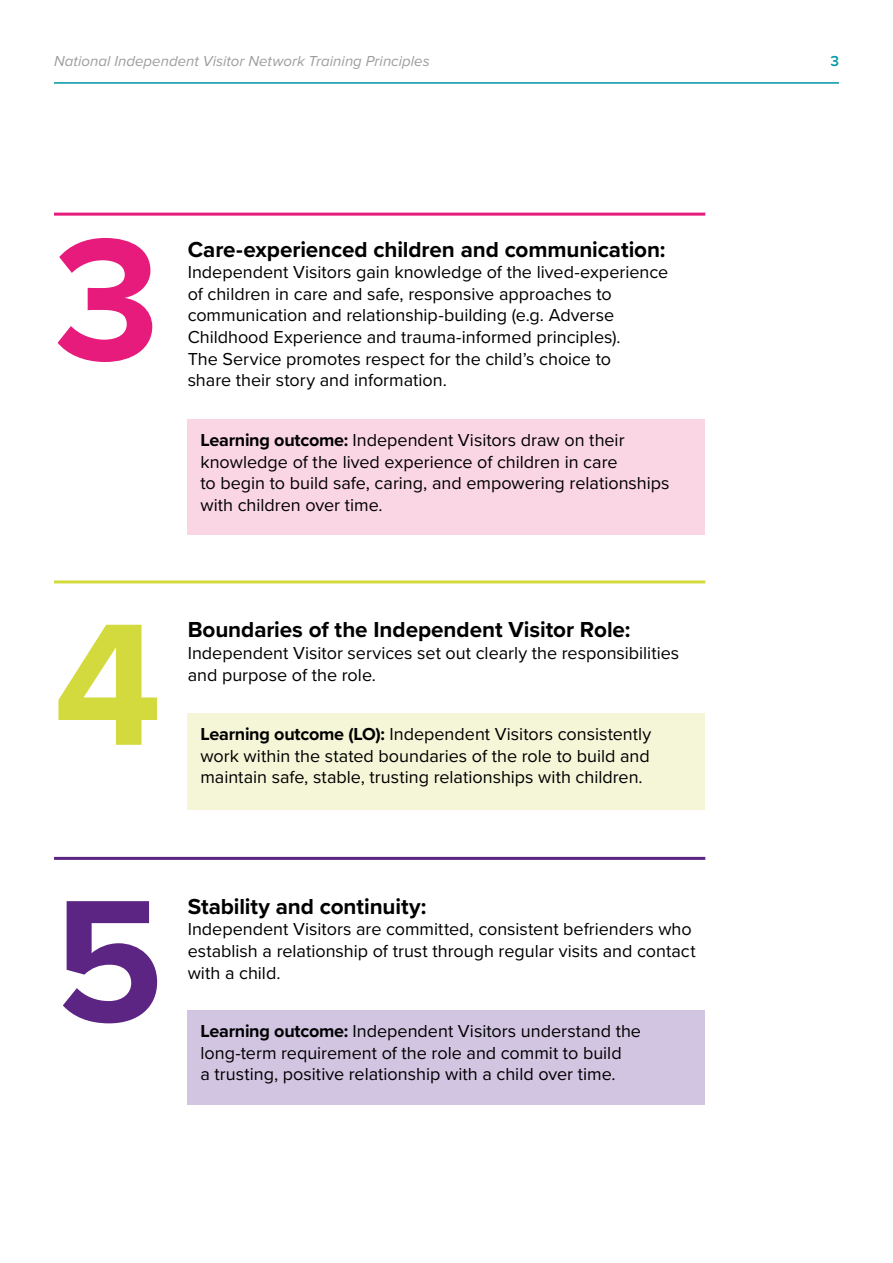
<style>
.page{position:relative;width:893px;height:1263px;background:#fff}
.page>*{position:absolute;margin:0;border:0;box-sizing:border-box;transform-origin:0 0}
.t1{font:700 180px "Proxima Nova";color:#e71b7b}
.t2{font:700 180px "Proxima Nova";color:#d3da3d}
.t3{font:700 180px "Proxima Nova";color:#5c2483}
._04_Body_copy{font:700 22.5px "Proxima Nova";letter-spacing:-.005em;color:#000}
._04_Body_copy-2{font:18px/21.6px "Proxima Nova";color:#000}
.t4{font:italic 15px "Proxima Nova";letter-spacing:.005em;color:#9d9d9c}
.t5{font:600 15px "Proxima Nova";color:#0096a6}
.s1{font-weight:700}
</style>
<div class="page">
<div style="left:188px;top:419px;width:517px;height:116px;background:#fad5e3"></div>
<div style="left:188px;top:713px;width:517px;height:97px;background:#f5f6d8"></div>
<div style="left:188px;top:1010px;width:517px;height:95px;background:#d2c5e2"></div>
<hr style="left:54px;top:213px;width:651px;height:3px;background:#e71b7b">
<hr style="left:54px;top:580px;width:651px;height:3px;background:#d3da3d">
<hr style="left:54px;top:857px;width:651px;height:3px;background:#5c2483">
<hr style="left:54px;top:82px;width:785px;height:2px;background:#0096a6">
<p class="t4" style="left:54px;top:53px;width:377px">National Independent Visitor Network Training Principles</p>
<p class="t5" style="left:830px;top:50px;width:10px">3</p>
<p class="t1" style="left:54px;top:166px;width:107px">3</p>
<p class="_04_Body_copy" style="left:188px;top:232px;width:479px">Care-experienced children and communication:</p>
<p class="_04_Body_copy-2" style="left:188px;top:261px;width:482px">Independent Visitors gain knowledge of the lived-experience of children in care and safe, responsive approaches to communication and relationship-building (e.g. Adverse Childhood Experience and trauma-informed principles).<br>The Service promotes respect for the child’s choice to<br>share their story and information.</p>
<p class="_04_Body_copy-2" style="left:200px;top:428px;width:471px"><span class="s1">Learning outcome:</span> Independent Visitors draw on their knowledge of the lived experience of children in care<br>to begin to build safe, caring, and empowering relationships with children over time.</p>
<p class="t2" style="left:54px;top:551px;width:109px">4</p>
<p class="_04_Body_copy" style="left:188px;top:613px;width:444px">Boundaries of the Independent Visitor Role:</p>
<p class="_04_Body_copy-2" style="left:188px;top:641px;width:493px">Independent Visitor services set out clearly the responsibilities and purpose of the role.</p>
<p class="_04_Body_copy-2" style="left:200px;top:722px;width:452px;text-align:justify"><span class="s1">Learning outcome (LO):</span> Independent Visitors consistently work within the stated boundaries of the role to build and maintain safe, stable, trusting relationships with children.</p>
<p class="t3" style="left:54px;top:827px;width:111px">5</p>
<p class="_04_Body_copy" style="left:188px;top:889px;width:240px">Stability and continuity:</p>
<p class="_04_Body_copy-2" style="left:188px;top:918px;width:509px">Independent Visitors are committed, consistent befrienders who establish a relationship of trust through regular visits and contact with a child.</p>
<p class="_04_Body_copy-2" style="left:200px;top:1019px;width:442px"><span class="s1">Learning outcome:</span> Independent Visitors understand the long-term requirement of the role and commit to build<br>a trusting, positive relationship with a child over time.</p>
</div>
